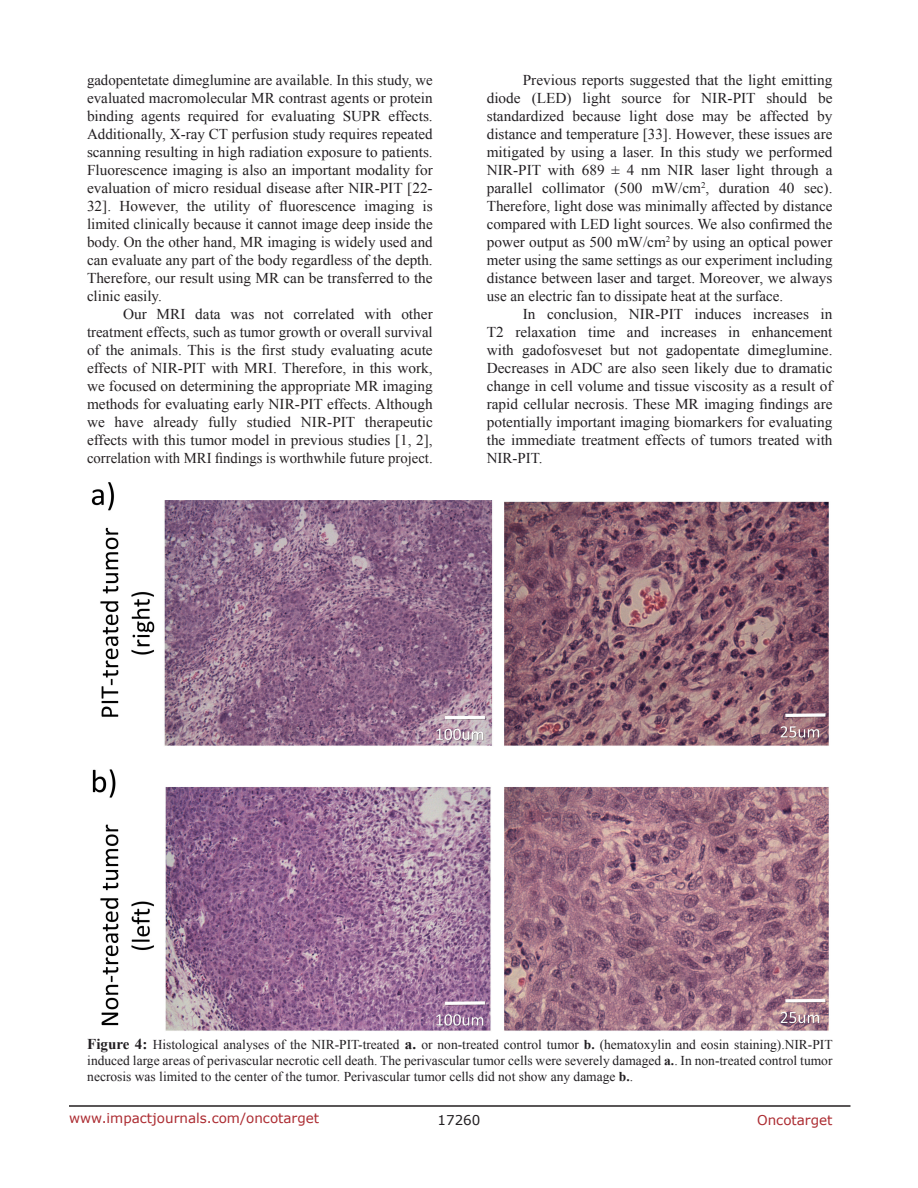
<style>
.page{position:relative;width:918px;height:1188px;background:#fff}
.page>*{position:absolute;margin:0;border:0;box-sizing:border-box;transform-origin:0 0}
.BodyText{font:15px/18px "Times New Roman";color:#231f20;text-align:justify}
.BodyText-2{font:15px/18px "Times New Roman";color:#221f22;text-align:justify}
.FigureText{font:13.5px/16.2px "Times New Roman";color:#221f22;text-align:justify}
.t1{font:13.5px "Verdana";color:#ac2b31}
.t2{font:13.5px "Verdana";color:#221f22}
.s1{color:#221f22}
.s2{font-weight:700;font-size:15px}
.s3{font-weight:700}
</style>
<div class="page">
<hr style="left:69px;top:1105px;width:781px;height:2px;background:#231f20">
<img style="left:91px;top:482px;width:738px;height:549px">
<p class="BodyText" style="left:87px;top:71px;width:347px"><span class="s1">gadopentetate dimeglumine are available. In this study, we evaluated macromolecular MR contrast agents or protein binding agents required for evaluating SUPR effects.<br>Additionally, X-ray CT perfusion study requires repeated scanning resulting in high radiation exposure to patients.<br></span>Fluorescence imaging is also an important modality for evaluation of micro residual disease after <span class="s1">NIR-PIT</span> [22- 32]. However, the utility of fluorescence imaging is limited clinically because it cannot image deep inside the body. On the other hand, MR imaging is widely used and can evaluate any part of the body regardless of the depth.<br>Therefore, our result using MR can be transferred to the clinic easily.</p>
<p class="BodyText" style="left:87px;top:305px;width:347px;text-indent:36px"><span class="s1">Our MRI data was not correlated with other treatment effects, such as tumor growth or overall survival of the animals.</span> This is the first study evaluating acute effects of NIR-PIT with MRI. Therefore, in this work, we focused on determining the appropriate MR imaging methods for evaluating early NIR-PIT effects. Although we have already fully studied NIR-PIT therapeutic effects with this tumor model in previous studies [1, 2], correlation with MRI findings is worthwhile future project.</p>
<p class="BodyText-2" style="left:487px;top:71px;width:347px;text-indent:36px">Previous reports suggested that the light emitting diode (LED) light source for NIR-PIT should be standardized because light dose may be affected by distance and temperature [33]. However, these issues are mitigated by using a laser. In this study we performed NIR-PIT with 689 ± 4 nm NIR laser light through a parallel collimator (500 mW/cm<sup>2</sup>, duration 40 sec).<br>Therefore, light dose was minimally affected by distance compared with LED light sources. We also confirmed the power output as 500 mW/cm<sup>2</sup> by using an optical power meter using the same settings as our experiment including distance between laser and target. Moreover, we always use an electric fan to dissipate heat at the surface.</p>
<p class="BodyText-2" style="left:487px;top:305px;width:347px;text-indent:36px">In conclusion, NIR-PIT induces increases in T2 relaxation time and increases in enhancement with gadofosveset but not gadopentate dimeglumine.<br>Decreases in ADC are also seen likely due to dramatic change in cell volume and tissue viscosity as a result of rapid cellular necrosis. These MR imaging findings are potentially important imaging biomarkers for evaluating the immediate treatment effects of tumors treated with NIR-PIT.</p>
<p class="FigureText" style="left:87px;top:1036px;width:747px"><span class="s2">Figure 4:</span> Histological analyses of the NIR-PIT-treated <span class="s2">a.</span> or non-treated control tumor <span class="s3">b.</span> (hematoxylin and eosin staining).NIR-PIT induced large areas of perivascular necrotic cell death. The perivascular tumor cells were severely damaged <span class="s3">a.</span>. In non-treated control tumor necrosis was limited to the center of the tumor. Perivascular tumor cells did not show any damage <span class="s3">b.</span>.</p>
<p class="t1" style="left:69px;top:1109px;width:252px">www.impactjournals.com/oncotarget</p>
<p class="t2" style="left:438px;top:1111px;width:44px">17260</p>
<p class="t1" style="left:757px;top:1111px;width:77px">Oncotarget</p>
</div>
